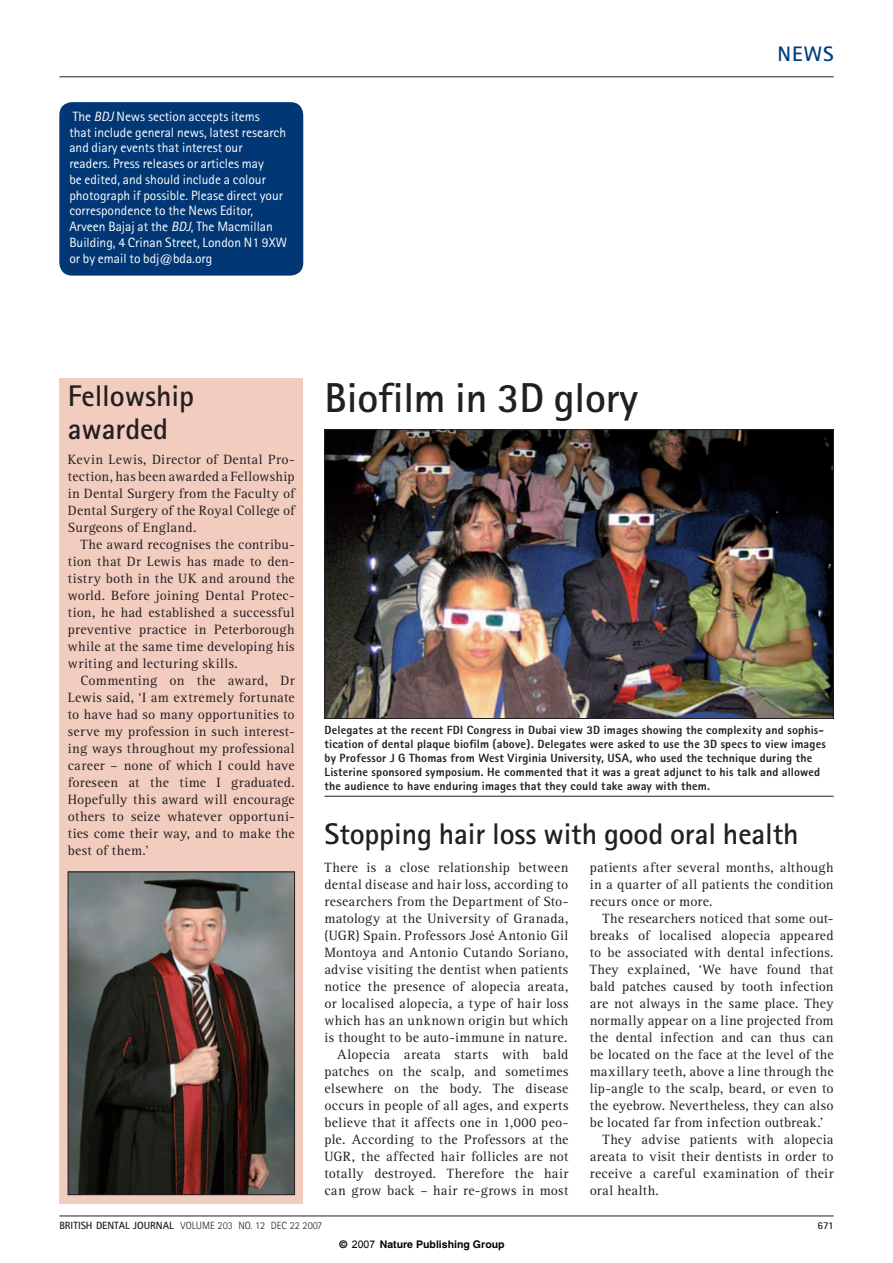
<style>
.page{position:relative;width:893px;height:1263px;background:#fff}
.page>*{position:absolute;margin:0;border:0;box-sizing:border-box;transform-origin:0 0}
.t1{font:700 41.85px "Rotis Sans Serif";letter-spacing:-.005em;color:#231f20}
.t2{font:700 29.85px/32.8px "Rotis Sans Serif";letter-spacing:-.005em;color:#231f20}
.t3{font:700 21px "Rotis Sans Serif";color:#013d7d}
.t4{font:13.95px/17px "Rotis Serif";letter-spacing:.02em;color:#231f20;text-align:justify}
.t5{font:13.5px/15.8px "Rotis Sans Serif";color:#fff}
.t6{font:800 12px/13.8px "Rotis Sans Serif";letter-spacing:.015em;color:#231f20}
.t7{font:300 10.5px "Rotis Sans Serif";color:#231f20}
.t8{font:700 10.5px "Helvetica";color:#000}
.t9{font:700 10.5px "Rotis Sans Serif";color:#231f20}
.s1{font-style:italic}
.s2{font-weight:700}
.s3{font-family:"Arial";font-weight:400}
</style>
<div class="page">
<hr style="left:324px;top:796px;width:509px;height:1px;background:#231f20">
<hr style="left:59px;top:77px;width:774px;height:1px;background:#231f20">
<hr style="left:59px;top:1216px;width:774px;height:1px;background:#231f20">
<div style="left:59px;top:102px;width:244px;height:174px;background:#013775;border-radius:13px"></div>
<div style="left:59px;top:417px;width:244px;height:786px;background:#f3ccc0"></div>
<div style="left:59px;top:379px;width:244px;height:68px;background:#f3ccc0"></div>
<img style="left:70px;top:874px;width:223px;height:319px">
<div style="left:68px;top:872px;width:227px;height:323px;border:1px solid #231f20"></div>
<img style="left:326px;top:432px;width:505px;height:285px">
<div style="left:324px;top:430px;width:509px;height:289px;border:1px solid #231f20"></div>
<p class="t5" style="left:69px;top:110px;width:219px">The <span class="s1">BDJ</span> News section accepts items<br>that include general news, latest research and diary events that interest our readers. Press releases or articles may<br>be edited, and should include a colour photograph if possible. Please direct your correspondence to the News Editor, Arveen Bajaj at the <span class="s1">BDJ</span>, The Macmillan Building, 4 Crinan Street, London N1 9XW or by email to bdj@bda.org</p>
<p class="t2" style="left:68px;top:383px;width:128px">Fellowship awarded</p>
<h1 class="t1" style="left:324px;top:383px;width:315px">Biofilm in 3D glory</h1>
<h3 class="t3" style="left:777px;top:47px;width:58px">NEWS</h3>
<p class="t4" style="left:68px;top:452px;width:228px">Kevin Lewis, Director of Dental Pro-</p>
<p class="t4" style="left:68px;top:469px;width:228px">tection, has been awarded a Fellowship</p>
<p class="t4" style="left:68px;top:486px;width:228px">in Dental Surgery from the Faculty of</p>
<p class="t4" style="left:68px;top:503px;width:228px">Dental Surgery of the Royal College of</p>
<p class="t4" style="left:68px;top:520px;width:130px">Surgeons of England.</p>
<p class="t4" style="left:81px;top:537px;width:216px">The award recognises the contribu-</p>
<p class="t4" style="left:68px;top:554px;width:228px">tion that Dr Lewis has made to den-</p>
<p class="t4" style="left:68px;top:571px;width:228px">tistry both in the UK and around the</p>
<p class="t4" style="left:68px;top:588px;width:228px">world. Before joining Dental Protec-</p>
<p class="t4" style="left:68px;top:605px;width:228px">tion, he had established a successful</p>
<p class="t4" style="left:68px;top:622px;width:228px">preventive practice in Peterborough</p>
<p class="t4" style="left:68px;top:639px;width:228px">while at the same time developing his</p>
<p class="t4" style="left:68px;top:656px;width:171px">writing and lecturing skills.</p>
<p class="t4" style="left:81px;top:673px;width:215px">Commenting on the award, Dr</p>
<p class="t4" style="left:68px;top:690px;width:228px">Lewis said, ‘I am extremely fortunate</p>
<p class="t4" style="left:68px;top:707px;width:228px">to have had so many opportunities to</p>
<p class="t4" style="left:68px;top:724px;width:228px">serve my profession in such interest-</p>
<p class="t4" style="left:68px;top:741px;width:228px">ing ways throughout my professional</p>
<p class="t4" style="left:68px;top:758px;width:228px">career – none of which I could have</p>
<p class="t4" style="left:68px;top:775px;width:228px">foreseen at the time I graduated.</p>
<p class="t4" style="left:68px;top:792px;width:228px">Hopefully this award will encourage</p>
<p class="t4" style="left:68px;top:809px;width:228px">others to seize whatever opportuni-</p>
<p class="t4" style="left:68px;top:826px;width:228px">ties come their way, and to make the</p>
<p class="t4" style="left:68px;top:843px;width:82px">best of them.’</p>
<p class="t6" style="left:324px;top:725px;width:503px">Delegates at the recent FDI Congress in Dubai view 3D images showing the complexity and sophis&shy;tication of dental plaque biofilm (above). Delegates were asked to use the 3D specs to view images by Professor J G Thomas from West Virginia University, USA, who used the technique during the Listerine sponsored symposium. He commented that it was a great adjunct to his talk and allowed the audience to have enduring images that they could take away with them.</p>
<h2 class="t2" style="left:324px;top:821px;width:475px">Stopping hair loss with good oral health</h2>
<p class="t4" style="left:324px;top:860px;width:245px">There is a close relationship between dental disease and hair loss, according to researchers from the Department of Sto&shy;matology at the University of Granada, (UGR) Spain. Professors José Antonio Gil Montoya and Antonio Cutando Soriano, advise visiting the dentist when patients notice the presence of alopecia areata, or localised alopecia, a type of hair loss which has an unknown origin but which is thought to be auto-immune in nature.</p>
<p class="t4" style="left:324px;top:1047px;width:245px;text-indent:13px">Alopecia areata starts with bald patches on the scalp, and sometimes elsewhere on the body. The disease occurs in people of all ages, and experts believe that it affects one in 1,000 peo&shy;ple. According to the Professors at the UGR, the affected hair follicles are not totally destroyed. Therefore the hair can grow back – hair re-grows in most</p>
<p class="t4" style="left:589px;top:860px;width:245px">patients after several months, although in a quarter of all patients the condition recurs once or more.</p>
<p class="t4" style="left:589px;top:911px;width:245px;text-indent:13px">The researchers noticed that some out&shy;breaks of localised alopecia appeared to be associated with dental infections.<br>They explained, ‘We have found that bald patches caused by tooth infection are not always in the same place. They normally appear on a line projected from the dental infection and can thus can be located on the face at the level of the maxillary teeth, above a line through the lip-angle to the scalp, beard, or even to the eyebrow. Nevertheless, they can also be located far from infection outbreak.’</p>
<p class="t4" style="left:589px;top:1132px;width:245px;text-indent:13px">They advise patients with alopecia areata to visit their dentists in order to receive a careful examination of their oral health.</p>
<p class="t7" style="left:59px;top:1222px;width:264px"><span class="s2">BRITISH DENTAL JOURNAL</span> VOLUME 203 NO. 12 DEC 22 2007</p>
<p class="t9" style="left:817px;top:1222px;width:18px">671</p>
<p class="t8" style="left:339px;top:1238px;width:166px">© <span class="s3">2007</span> Nature Publishing Group</p>
</div>
